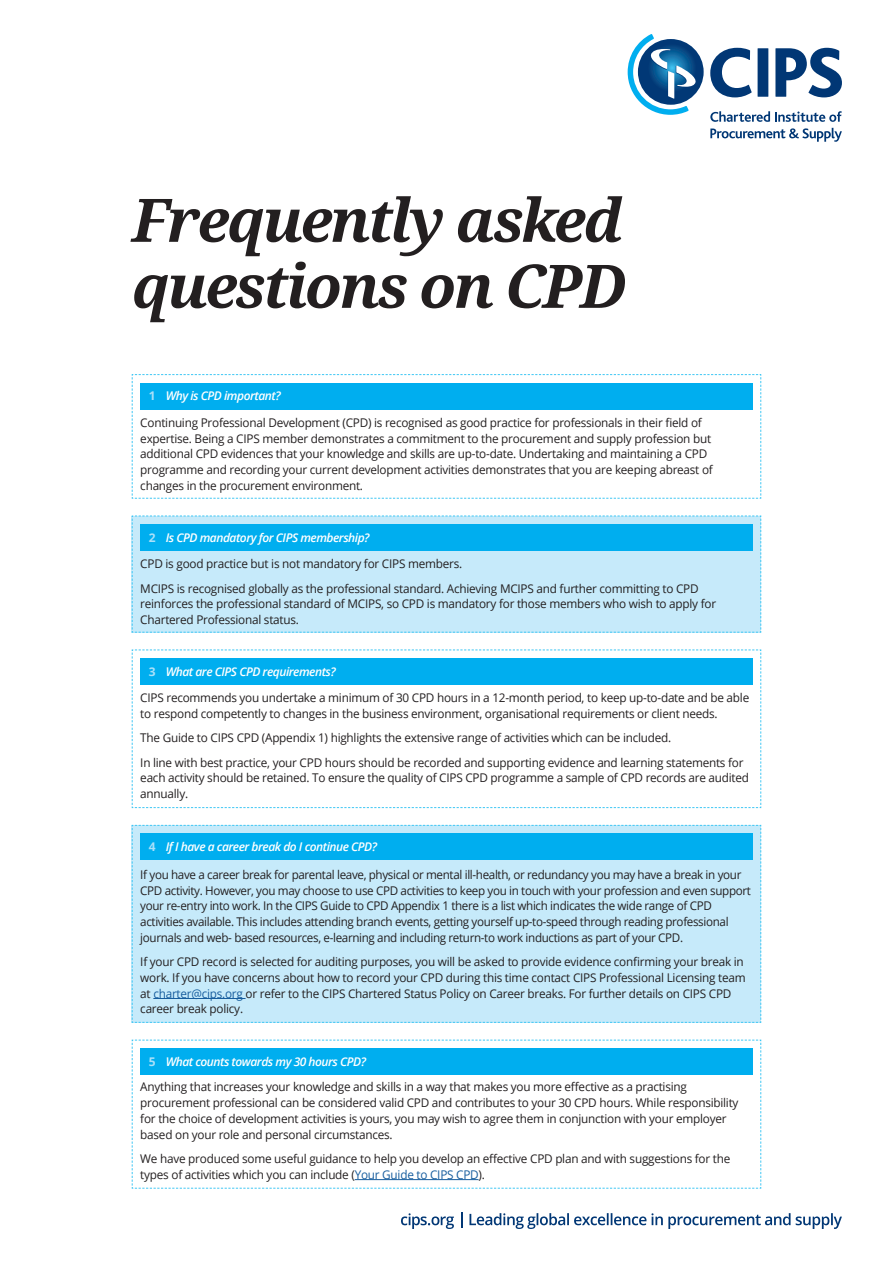
<style>
.page{position:relative;width:893px;height:1263px;background:#fff}
.page>*{position:absolute;margin:0;border:0;box-sizing:border-box;transform-origin:0 0}
.t1{font:italic 700 60px/66px "Droid Serif";letter-spacing:-.04em;color:#231f20}
.t2{font:12px/15.8px "Open Sans";letter-spacing:-.02em;color:#231f20}
.t3{font:italic 600 12px "Open Sans";letter-spacing:-.04em;color:#fff}
.s1{font-weight:700;font-style:normal;color:#aae0f9}
.s2{color:#175d9e}
.s3{font-weight:700;color:#aae0f9}
.s4{font-weight:600;font-style:italic;color:#fff}
</style>
<div class="page">
<svg style="left:710px;top:48px;width:42px;height:49px"></svg>
<div style="left:758px;top:48px;width:10px;height:49px;background:#013775"></div>
<svg style="left:775px;top:48px;width:67px;height:49px"></svg>
<svg style="left:710px;top:111px;width:132px;height:11px"></svg>
<svg style="left:710px;top:128px;width:132px;height:14px"></svg>
<svg style="left:638px;top:39px;width:66px;height:66px"></svg>
<svg style="left:628px;top:34px;width:69px;height:81px"></svg>
<svg style="left:401px;top:1213px;width:53px;height:16px"></svg>
<svg style="left:461px;top:1212px;width:1px;height:16px"></svg>
<svg style="left:469px;top:1213px;width:373px;height:16px"></svg>
<svg style="left:131px;top:374px;width:630px;height:125px"></svg>
<div style="left:140px;top:383px;width:613px;height:26px;background:#00aeef"></div>
<div style="left:131px;top:515px;width:630px;height:118px;background:#c6eafa"></div>
<div style="left:140px;top:524px;width:613px;height:27px;background:#00aeef"></div>
<div style="left:131px;top:825px;width:630px;height:198px;background:#c6eafa"></div>
<div style="left:140px;top:833px;width:613px;height:27px;background:#00aeef"></div>
<hr style="left:153px;top:998px;width:93px;height:1px;background:#175d9e">
<svg style="left:131px;top:649px;width:630px;height:159px"></svg>
<div style="left:140px;top:658px;width:613px;height:27px;background:#00aeef"></div>
<svg style="left:131px;top:1039px;width:630px;height:150px"></svg>
<div style="left:140px;top:1048px;width:613px;height:27px;background:#00aeef"></div>
<hr style="left:355px;top:1179px;width:124px;height:1px;background:#175d9e">
<h1 class="t1" style="left:132px;top:188px;width:496px">Frequently asked questions on CPD</h1>
<p class="t3" style="left:149px;top:388px;width:133px"><span class="s1">1</span> Why is CPD important?</p>
<p class="t2" style="left:140px;top:414px;width:574px">Continuing Professional Development (CPD) is recognised as good practice for professionals in their field of expertise. Being a CIPS member demonstrates a commitment to the procurement and supply profession but additional CPD evidences that your knowledge and skills are up-to-date. Undertaking and maintaining a CPD programme and recording your current development activities demonstrates that you are keeping abreast of changes in the procurement environment.</p>
<p class="t3" style="left:149px;top:529px;width:222px"><span class="s1">2</span> Is CPD mandatory for CIPS membership?</p>
<p class="t2" style="left:140px;top:552px;width:560px;line-height:24.3px">CPD is good practice but is not mandatory for CIPS members.<br>MCIPS is recognised globally as the professional standard. Achieving MCIPS and further committing to CPD</p>
<p class="t2" style="left:140px;top:596px;width:577px">reinforces the professional standard of MCIPS, so CPD is mandatory for those members who wish to apply for<br>Chartered Professional status.</p>
<p class="t3" style="left:149px;top:663px;width:188px"><span class="s1">3</span> What are CIPS CPD requirements?</p>
<p class="t2" style="left:140px;top:690px;width:610px">CIPS recommends you undertake a minimum of 30 CPD hours in a 12-month period, to keep up-to-date and be able to respond competently to changes in the business environment, organisational requirements or client needs.</p>
<p class="t2" style="left:140px;top:725px;width:605px;line-height:24.3px">The Guide to CIPS CPD (Appendix 1) highlights the extensive range of activities which can be included.<br>In line with best practice, your CPD hours should be recorded and supporting evidence and learning statements for</p>
<p class="t2" style="left:140px;top:770px;width:610px">each activity should be retained. To ensure the quality of CIPS CPD programme a sample of CPD records are audited annually.</p>
<p class="t3" style="left:149px;top:838px;width:230px"><span class="s1">4</span> If I have a career break do I continue CPD?</p>
<p class="t2" style="left:140px;top:866px;width:612px">If you have a career break for parental leave, physical or mental ill-health, or redundancy you may have a break in your CPD activity. However, you may choose to use CPD activities to keep you in touch with your profession and even support your re-entry into work. In the CIPS Guide to CPD Appendix 1 there is a list which indicates the wide range of CPD activities available. This includes attending branch events, getting yourself up-to-speed through reading professional journals and web- based resources, e-learning and including return-to work inductions as part of your CPD.</p>
<p class="t2" style="left:140px;top:953px;width:607px">If your CPD record is selected for auditing purposes, you will be asked to provide evidence confirming your break in work. If you have concerns about how to record your CPD during this time contact CIPS Professional Licensing team at <span class="s2">charter@cips.org</span> or refer to the CIPS Chartered Status Policy on Career breaks. For further details on CIPS CPD career break policy.</p>
<p class="t2" style="left:140px;top:1048px;width:548px;line-height:25.5px;text-indent:9px"><span class="s3">5</span> <span class="s4">What counts towards my 30 hours CPD?<br></span>Anything that increases your knowledge and skills in a way that makes you more effective as a practising</p>
<p class="t2" style="left:140px;top:1095px;width:600px">procurement professional can be considered valid CPD and contributes to your 30 CPD hours. While responsibility for the choice of development activities is yours, you may wish to agree them in conjunction with your employer based on your role and personal circumstances.</p>
<p class="t2" style="left:140px;top:1150px;width:591px">We have produced some useful guidance to help you develop an effective CPD plan and with suggestions for the types of activities which you can include (<span class="s2">Your Guide to CIPS CPD</span>).</p>
</div>
